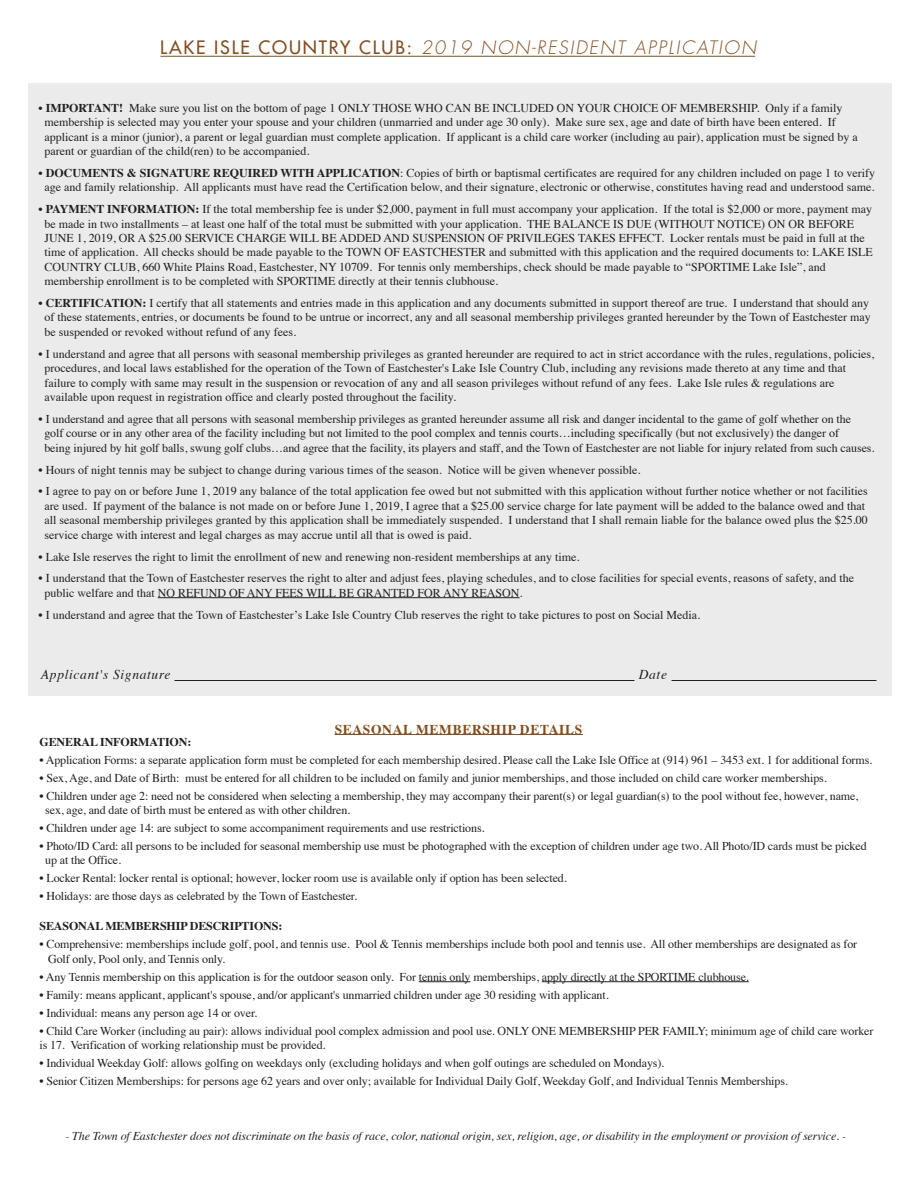
<style>
.page{position:relative;width:918px;height:1188px;background:#fff}
.page>*{position:absolute;margin:0;border:0;box-sizing:border-box;transform-origin:0 0}
.t1{font:italic 300 18px "Futura";letter-spacing:.1em;color:#824e20}
.t2{font:700 13.5px "Times";letter-spacing:.05em;color:#824e20}
.t3{font:italic 13.5px "Times";letter-spacing:.05em;color:#231f20}
.t4{font:12px/14.4px "Times";color:#231f20}
.t5{font:italic 12px "Times";letter-spacing:-.01em;color:#231f20}
.t6{font:700 12px "Times";letter-spacing:-.01em;color:#231f20}
.s1{font-weight:400;font-style:normal}
.s2{font-weight:700}
</style>
<div class="page">
<div style="left:28px;top:83px;width:863px;height:613px;background:#ebebec"></div>
<hr style="left:158px;top:597px;width:362px;height:1px;background:#231f20">
<hr style="left:335px;top:734px;width:248px;height:1px;background:#824e20">
<hr style="left:419px;top:981px;width:51px;height:1px;background:#231f20">
<hr style="left:542px;top:981px;width:207px;height:1px;background:#231f20">
<hr style="left:160px;top:56px;width:595px;height:1px;background:#824e20">
<hr style="left:175px;top:680px;width:460px;height:1px;background:#231f20">
<hr style="left:672px;top:680px;width:205px;height:1px;background:#231f20">
<h1 class="t1" style="left:160px;top:36px;width:597px"><span class="s1">LAKE ISLE COUNTRY CLUB:</span> 2019 NON-RESIDENT APPLICATION</h1>
<p class="t4" style="left:45px;top:99px;width:815px;text-indent:-6px"><span class="s2">• IMPORTANT!</span> Make sure you list on the bottom of page 1 ONLY THOSE WHO CAN BE INCLUDED ON YOUR CHOICE OF MEMBERSHIP. Only if a family membership is selected may you enter your spouse and your children (unmarried and under age 30 only). Make sure sex, age and date of birth have been entered. If applicant is a minor (junior), a parent or legal guardian must complete application. If applicant is a child care worker (including au pair), application must be signed by a parent or guardian of the child(ren) to be accompanied.</p>
<p class="t4" style="left:39px;top:165px;width:838px;text-align:center"><span class="s2">• DOCUMENTS &amp; SIGNATURE REQUIRED WITH APPLICATION</span>: Copies of birth or baptismal certificates are required for any children included on page 1 to verify age and family relationship. All applicants must have read the Certification below, and their signature, electronic or otherwise, constitutes having read and understood same.</p>
<p class="t4" style="left:45px;top:201px;width:830px;text-indent:-6px"><span class="s2">• PAYMENT INFORMATION:</span> If the total membership fee is under $2,000, payment in full must accompany your application. If the total is $2,000 or more, payment may be made in two installments – at least one half of the total must be submitted with your application. THE BALANCE IS DUE (WITHOUT NOTICE) ON OR BEFORE JUNE 1, 2019, OR A $25.00 SERVICE CHARGE WILL BE ADDED AND SUSPENSION OF PRIVILEGES TAKES EFFECT. Locker rentals must be paid in full at the time of application. All checks should be made payable to the TOWN OF EASTCHESTER and submitted with this application and the required documents to: LAKE ISLE COUNTRY CLUB, 660 White Plains Road, Eastchester, NY 10709. For tennis only memberships, check should be made payable to “SPORTIME Lake Isle”, and membership enrollment is to be completed with SPORTIME directly at their tennis clubhouse.</p>
<p class="t4" style="left:45px;top:295px;width:828px;text-indent:-6px"><span class="s2">• CERTIFICATION:</span> I certify that all statements and entries made in this application and any documents submitted in support thereof are true. I understand that should any of these statements, entries, or documents be found to be untrue or incorrect, any and all seasonal membership privileges granted hereunder by the Town of Eastchester may be suspended or revoked without refund of any fees.</p>
<p class="t4" style="left:45px;top:345px;width:831px;text-indent:-6px">• I understand and agree that all persons with seasonal membership privileges as granted hereunder are required to act in strict accordance with the rules, regulations, policies, procedures, and local laws established for the operation of the Town of Eastchester's Lake Isle Country Club, including any revisions made thereto at any time and that failure to comply with same may result in the suspension or revocation of any and all season privileges without refund of any fees. Lake Isle rules &amp; regulations are available upon request in registration office and clearly posted throughout the facility.</p>
<p class="t4" style="left:44px;top:411px;width:832px;text-indent:-6px">• I understand and agree that all persons with seasonal membership privileges as granted hereunder assume all risk and danger incidental to the game of golf whether on the<br>golf course or in any other area of the facility including but not limited to the pool complex and tennis courts…including specifically (but not exclusively) the danger of<br>being injured by hit golf balls, swung golf clubs…and agree that the facility, its players and staff, and the Town of Eastchester are not liable for injury related from such causes.</p>
<p class="t4" style="left:39px;top:461px;width:604px">• Hours of night tennis may be subject to change during various times of the season. Notice will be given whenever possible.</p>
<p class="t4" style="left:45px;top:483px;width:825px;text-indent:-6px">• I agree to pay on or before June 1, 2019 any balance of the total application fee owed but not submitted with this application without further notice whether or not facilities are used. If payment of the balance is not made on or before June 1, 2019, I agree that a $25.00 service charge for late payment will be added to the balance owed and that all seasonal membership privileges granted by this application shall be immediately suspended. I understand that I shall remain liable for the balance owed plus the $25.00 service charge with interest and legal charges as may accrue until all that is owed is paid.</p>
<p class="t4" style="left:39px;top:548px;width:543px">• Lake Isle reserves the right to limit the enrollment of new and renewing non-resident memberships at any time.</p>
<p class="t4" style="left:45px;top:570px;width:811px;text-indent:-6px">• I understand that the Town of Eastchester reserves the right to alter and adjust fees, playing schedules, and to close facilities for special events, reasons of safety, and the public welfare and that NO REFUND OF ANY FEES WILL BE GRANTED FOR ANY REASON.</p>
<p class="t4" style="left:39px;top:606px;width:663px">• I understand and agree that the Town of Eastchester’s Lake Isle Country Club reserves the right to take pictures to post on Social Media.</p>
<p class="t3" style="left:41px;top:663px;width:131px">Applicant's Signature</p>
<p class="t3" style="left:639px;top:663px;width:30px">Date</p>
<p class="t2" style="left:335px;top:716px;width:249px">SEASONAL MEMBERSHIP DETAILS</p>
<p class="t6" style="left:40px;top:730px;width:153px">GENERAL INFORMATION:</p>
<p class="t4" style="left:40px;top:751px;width:834px">• Application Forms: a separate application form must be completed for each membership desired. Please call the Lake Isle Office at (914) 961 – 3453 ext. 1 for additional forms.</p>
<p class="t4" style="left:40px;top:769px;width:789px">• Sex, Age, and Date of Birth: must be entered for all children to be included on family and junior memberships, and those included on child care worker memberships.</p>
<p class="t4" style="left:45px;top:787px;width:815px;text-indent:-6px">• Children under age 2: need not be considered when selecting a membership, they may accompany their parent(s) or legal guardian(s) to the pool without fee, however, name, sex, age, and date of birth must be entered as with other children.</p>
<p class="t4" style="left:40px;top:820px;width:447px">• Children under age 14: are subject to some accompaniment requirements and use restrictions.</p>
<p class="t4" style="left:45px;top:838px;width:823px;text-indent:-6px">• Photo/ID Card: all persons to be included for seasonal membership use must be photographed with the exception of children under age two. All Photo/ID cards must be picked up at the Office.</p>
<p class="t4" style="left:40px;top:870px;width:529px">• Locker Rental: locker rental is optional; however, locker room use is available only if option has been selected.</p>
<p class="t4" style="left:40px;top:888px;width:319px">• Holidays: are those days as celebrated by the Town of Eastchester.</p>
<p class="t6" style="left:40px;top:915px;width:244px">SEASONAL MEMBERSHIP DESCRIPTIONS:</p>
<p class="t4" style="left:48px;top:936px;width:811px;text-indent:-9px">• Comprehensive: memberships include golf, pool, and tennis use. Pool &amp; Tennis memberships include both pool and tennis use. All other memberships are designated as for<br>Golf only, Pool only, and Tennis only.</p>
<p class="t4" style="left:40px;top:969px;width:711px">• Any Tennis membership on this application is for the outdoor season only. For tennis only memberships, apply directly at the SPORTIME clubhouse.</p>
<p class="t4" style="left:40px;top:987px;width:571px">• Family: means applicant, applicant's spouse, and/or applicant's unmarried children under age 30 residing with applicant.</p>
<p class="t4" style="left:40px;top:1005px;width:219px">• Individual: means any person age 14 or over.</p>
<p class="t4" style="left:40px;top:1023px;width:835px">• Child Care Worker (including au pair): allows individual pool complex admission and pool use. ONLY ONE MEMBERSHIP PER FAMILY; minimum age of child care worker is 17. Verification of working relationship must be provided.</p>
<p class="t4" style="left:40px;top:1055px;width:626px">• Individual Weekday Golf: allows golfing on weekdays only (excluding holidays and when golf outings are scheduled on Mondays).</p>
<p class="t4" style="left:40px;top:1073px;width:750px">• Senior Citizen Memberships: for persons age 62 years and over only; available for Individual Daily Golf, Weekday Golf, and Individual Tennis Memberships.</p>
<p class="t5" style="left:66px;top:1126px;width:782px">- The Town of Eastchester does not discriminate on the basis of race, color, national origin, sex, religion, age, or disability in the employment or provision of service. -</p>
</div>
